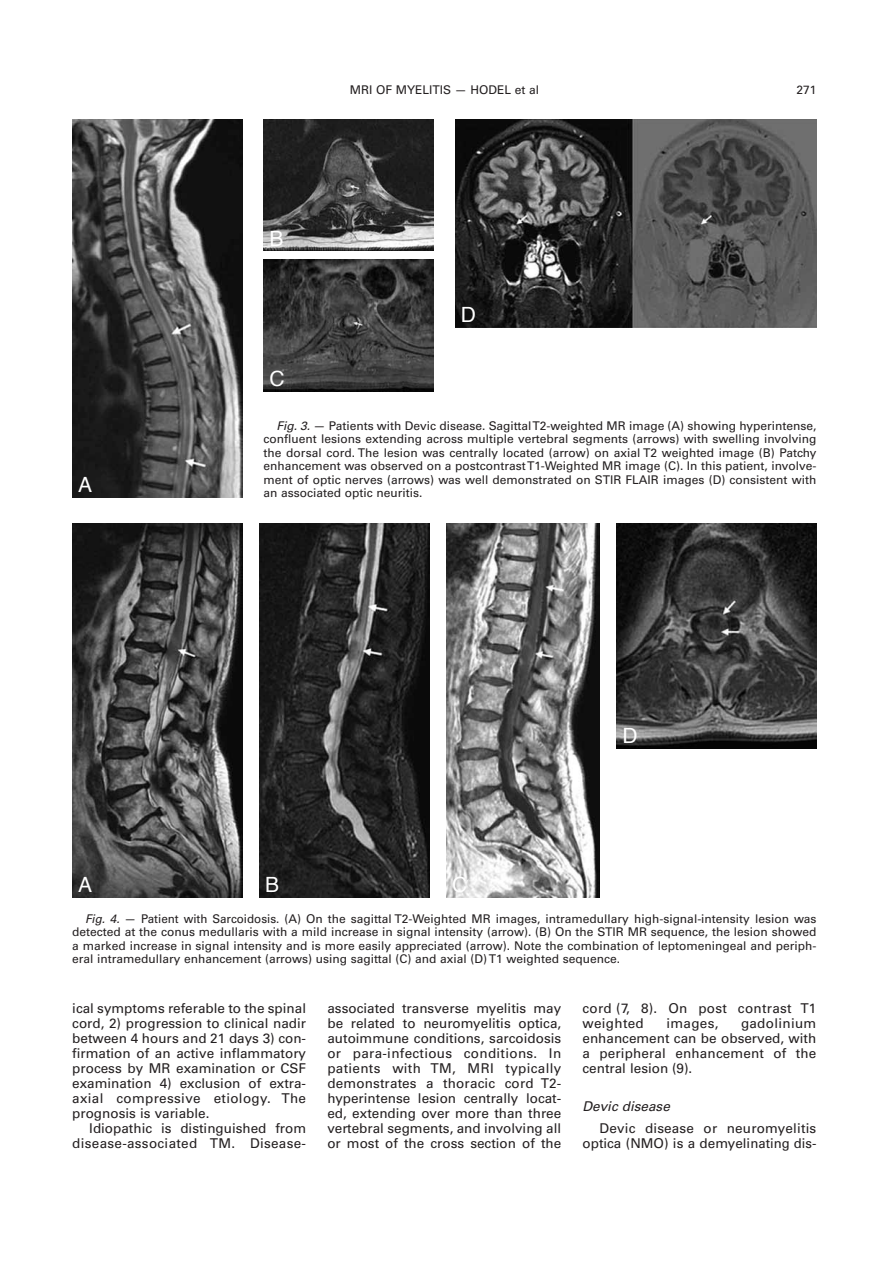
<style>
.page{position:relative;width:893px;height:1263px;background:#fff}
.page>*{position:absolute;margin:0;border:0;box-sizing:border-box;transform-origin:0 0}
.t1{font:21px "Helvetica";color:#fff}
.t2{font:13.5px/15px "Univers";color:#231f20;text-align:justify}
.t3{font:13.5px/15px "Univers";letter-spacing:.02em;color:#231f20}
.t4{font:italic 13.5px "Univers";color:#231f20}
.t5{font:12px/13.5px "Univers";color:#231f20;text-align:justify}
.s1{font-style:italic}
</style>
<div class="page">
<img style="left:72px;top:119px;width:170px;height:378px">
<img style="left:264px;top:119px;width:170px;height:132px">
<img style="left:264px;top:259px;width:170px;height:132px">
<img style="left:455px;top:119px;width:361px;height:208px">
<img style="left:72px;top:523px;width:170px;height:374px">
<img style="left:259px;top:523px;width:170px;height:374px">
<img style="left:446px;top:523px;width:154px;height:374px">
<img style="left:617px;top:523px;width:199px;height:225px">
<h1 class="t1" style="left:78px;top:476px;width:16px">A</h1>
<h1 class="t1" style="left:269px;top:230px;width:16px">B</h1>
<h1 class="t1" style="left:269px;top:370px;width:17px">C</h1>
<p class="t5" style="left:350px;top:84px;width:191px">MRI OF MYELITIS — HODEL et al</p>
<p class="t5" style="left:796px;top:84px;width:22px">271</p>
<h1 class="t1" style="left:461px;top:306px;width:17px">D</h1>
<p class="t5" style="left:264px;top:420px;width:554px;text-indent:13px"><span class="s1">Fig. 3.</span> — Patients with Devic disease. SagittalT2-weighted MR image (A) showing hyperintense, confluent lesions extending across multiple vertebral segments (arrows) with swelling involving the dorsal cord. The lesion was centrally located (arrow) on axial T2 weighted image (B) Patchy enhancement was observed on a postcontrastT1-Weighted MR image (C). In this patient, involve&shy;ment of optic nerves (arrows) was well demonstrated on STIR FLAIR images (D) consistent with an associated optic neuritis.</p>
<h1 class="t1" style="left:622px;top:727px;width:17px">D</h1>
<h1 class="t1" style="left:78px;top:876px;width:16px">A</h1>
<h1 class="t1" style="left:265px;top:876px;width:16px">B</h1>
<h1 class="t1" style="left:452px;top:876px;width:17px">C</h1>
<p class="t5" style="left:72px;top:913px;width:746px;text-indent:13px"><span class="s1">Fig. 4.</span> — Patient with Sarcoidosis. (A) On the sagittal T2-Weighted MR images, intramedullary high-signal-intensity lesion was detected at the conus medullaris with a mild increase in signal intensity (arrow). (B) On the STIR MR sequence, the lesion showed a marked increase in signal intensity and is more easily appreciated (arrow). Note the combination of leptomeningeal and periph&shy;eral intramedullary enhancement (arrows) using sagittal (C) and axial (D)T1 weighted sequence.</p>
<p class="t2" style="left:72px;top:1002px;width:235px">ical symptoms referable to the spinal cord, 2) progression to clinical nadir between 4 hours and 21 days 3) con&shy;firmation of an active inflammatory process by MR examination or CSF examination 4) exclusion of extra&shy;axial compressive etiology. The prognosis is variable.</p>
<p class="t2" style="left:72px;top:1122px;width:235px;text-align:right">Idiopathic is distinguished from disease-associated TM. Disease-</p>
<p class="t2" style="left:327px;top:1002px;width:235px">associated transverse myelitis may be related to neuromyelitis optica, autoimmune conditions, sarcoidosis or para-infectious conditions. In patients with TM, MRI typically demonstrates a thoracic cord T2- hyperintense lesion centrally locat&shy;ed, extending over more than three vertebral segments, and involving all or most of the cross section of the</p>
<p class="t3" style="left:582px;top:1002px;width:235px">cord (7, 8). On post contrast T1 weighted</p>
<p class="t2" style="left:582px;top:1017px;width:235px;text-indent:159px">gadolinium enhancement can be observed, with a peripheral enhancement of the central lesion (9).</p>
<p class="t4" style="left:582px;top:1101px;width:89px">Devic disease</p>
<p class="t2" style="left:582px;top:1122px;width:235px;text-align:right">Devic disease or neuromyelitis optica (NMO) is a demyelinating dis-</p>
<p class="t2" style="left:666px;top:1017px;width:54px">images,</p>
</div>
